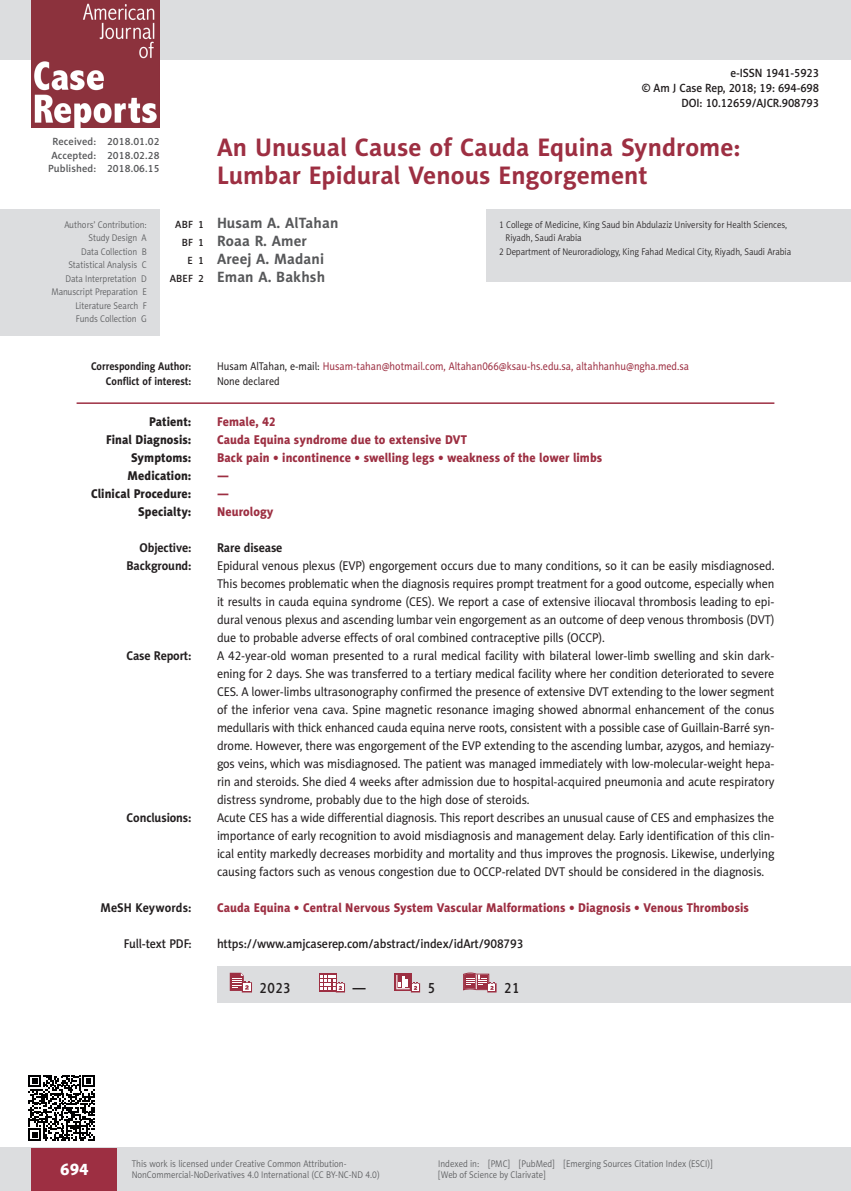
<style>
.page{position:relative;width:851px;height:1191px;background:#fff}
.page>*{position:absolute;margin:0;border:0;box-sizing:border-box;transform-origin:0 0}
.AJCR_Tytul{font:700 25.5px/28.5px "Naomi Sans EFN";color:#9d2f42}
.t1{font:16.5px "Naomi Sans EFN Heavy";color:#fff}
.AJCR_Autorzy{font:700 15px "Naomi Sans EFN";letter-spacing:.01em;color:#57585a}
.AJCR_dane{font:15px "Naomi Sans EFN Medium";letter-spacing:.03em;color:#231f20;scale:.9 1}
.AJCR_Summary_body{font:12.75px/18px "Naomi Sans EFN";letter-spacing:-.01em;color:#231f20;text-align:justify;scale:.95 1}
.AJCR_keywords{font:12.75px "Naomi Sans EFN Heavy";letter-spacing:.005em;color:#9d2f42;scale:.95 1}
.AJCR_keywords-2{font:12.75px "Naomi Sans EFN Heavy";letter-spacing:.005em;color:#231f20;scale:.95 1}
.AJCR_full_text_pdf{font:12.75px "Naomi Sans EFN Medium";letter-spacing:-.01em;color:#231f20;scale:.95 1}
.AJCR_Summary_body-2{font:700 12.75px "Naomi Sans EFN";letter-spacing:-.01em;color:#231f20;scale:.95 1}
.AJCR_keywords-3{font:700 12.75px "Naomi Sans EFN";letter-spacing:.005em;color:#231f20;scale:.95 1}
.AJCR_full_text_pdf-2{font:12px "Naomi Sans EFN Medium";letter-spacing:-.01em;color:#231f20;scale:.95 1}
.AJCR_Adres{font:11.25px "Naomi Sans EFN";color:#9d2f42;scale:.9 1}
.AJCR_Adres-2{font:700 11.25px "Naomi Sans EFN";color:#231f20;scale:.9 1}
.AJCR_Adres-3{font:11.25px "Naomi Sans EFN";color:#231f20;scale:.9 1}
.t2{font:10.5px "Naomi Sans EFN Medium";letter-spacing:.01em;color:#57585a}
.t3{font:9.75px/11.2px "Naomi Sans EFN Light";color:#57585a;scale:.9 1}
.AJCR_Afiliacja{font:9.75px/13.5px "Naomi Sans EFN Light";color:#231f20;scale:.9 1}
.s1{font-family:"Naomi Sans EFN Medium";font-weight:400;font-size:10.5px;color:#231f20}
.s2{color:#231f20}
</style>
<div class="page">
<div style="left:217px;top:966px;width:633px;height:36px;background:#dcdddf"></div>
<svg style="left:230px;top:972px;width:22px;height:20px"></svg>
<div style="left:319px;top:973px;width:17px;height:18px;background:#9d2f42"></div>
<svg style="left:320px;top:974px;width:25px;height:18px"></svg>
<div style="left:394px;top:973px;width:18px;height:18px;background:#9d2f42"></div>
<svg style="left:396px;top:975px;width:24px;height:17px"></svg>
<svg style="left:463px;top:972px;width:33px;height:20px"></svg>
<hr style="left:77px;top:402px;width:697px;height:2px;background:#9d2f42">
<div style="left:0;top:210px;width:159px;height:126px;background:#dcdddf"></div>
<div style="left:486px;top:210px;width:364px;height:72px;background:#dcdddf"></div>
<svg style="left:28px;top:1075px;width:67px;height:66px"></svg>
<hr style="left:850px;top:0;width:1px;height:60px;background:#dcdddf">
<div style="left:0;top:1148px;width:850px;height:43px;background:#dcdddf"></div>
<div style="left:32px;top:1147px;width:85px;height:43px;background:#9d2f42"></div>
<div style="left:0;top:0;width:850px;height:60px;background:#dcdddf"></div>
<img style="left:32px;top:0;width:127px;height:127px">
<p class="AJCR_full_text_pdf-2" style="left:730px;top:66px;width:95px">e-ISSN 1941-5923</p>
<p class="AJCR_full_text_pdf-2" style="left:641px;top:81px;width:188px">© Am J Case Rep, 2018; 19: 694-698</p>
<p class="AJCR_full_text_pdf-2" style="left:681px;top:96px;width:146px">DOI: 10.12659/AJCR.908793</p>
<p class="t2" style="left:52px;top:136px;width:109px">Received: 2018.01.02</p>
<p class="t2" style="left:51px;top:149px;width:110px">Accepted: 2018.02.28</p>
<p class="t2" style="left:48px;top:163px;width:113px">Published: 2018.06.15</p>
<p class="t3" style="left:64px;top:219px;width:93px">Authors’ Contribution:</p>
<p class="t3" style="left:88px;top:232px;width:66px">Study Design A</p>
<p class="t3" style="left:81px;top:246px;width:74px">Data Collection B</p>
<p class="t3" style="left:68px;top:259px;width:89px">Statistical Analysis C</p>
<p class="t3" style="left:65px;top:273px;width:92px">Data Interpretation D</p>
<p class="t3" style="left:51px;top:286px;width:107px">Manuscript Preparation E</p>
<p class="t3" style="left:75px;top:300px;width:81px">Literature Search F</p>
<p class="t3" style="left:76px;top:313px;width:80px">Funds Collection G</p>
<p class="AJCR_Tytul" style="left:217px;top:133px;width:525px">An Unusual Cause of Cauda Equina Syndrome:<br>Lumbar Epidural Venous Engorgement</p>
<p class="AJCR_Autorzy" style="left:175px;top:214px;width:165px"><span class="s1">ABF 1</span> Husam A. AlTahan</p>
<p class="AJCR_Autorzy" style="left:182px;top:232px;width:127px"><span class="s1">BF 1</span> Roaa R. Amer</p>
<p class="AJCR_Autorzy" style="left:187px;top:250px;width:138px"><span class="s1">E 1</span> Areej A. Madani</p>
<p class="AJCR_Autorzy" style="left:170px;top:268px;width:157px"><span class="s1">ABEF 2</span> Eman A. Bakhsh</p>
<p class="AJCR_Afiliacja" style="left:505px;top:218px;width:314px;text-indent:-6px">1 College of Medicine, King Saud bin Abdulaziz University for Health Sciences,<br>Riyadh, Saudi Arabia</p>
<p class="AJCR_Afiliacja" style="left:499px;top:245px;width:326px">2 Department of Neuroradiology, King Fahad Medical City, Riyadh, Saudi Arabia</p>
<p class="AJCR_Adres-2" style="left:91px;top:359px;width:113px">Corresponding Author:</p>
<p class="AJCR_Adres" style="left:217px;top:359px;width:526px"><span class="s2">Husam AlTahan, e-mail:</span> Husam-tahan@hotmail.com, Altahan066@ksau-hs.edu.sa, altahhanhu@ngha.med.sa</p>
<p class="AJCR_Adres-2" style="left:106px;top:375px;width:97px">Conflict of interest:</p>
<p class="AJCR_Adres-3" style="left:217px;top:375px;width:71px">None declared</p>
<p class="AJCR_keywords-2" style="left:149px;top:414px;width:46px">Patient:</p>
<p class="AJCR_keywords" style="left:217px;top:414px;width:63px">Female, 42</p>
<p class="AJCR_keywords-2" style="left:106px;top:432px;width:91px">Final Diagnosis:</p>
<p class="AJCR_keywords" style="left:217px;top:432px;width:264px">Cauda Equina syndrome due to extensive DVT</p>
<p class="AJCR_keywords-2" style="left:131px;top:450px;width:65px">Symptoms:</p>
<p class="AJCR_keywords" style="left:217px;top:450px;width:407px">Back pain • incontinence • swelling legs • weakness of the lower limbs</p>
<p class="AJCR_keywords-2" style="left:128px;top:468px;width:69px">Medication:</p>
<p class="AJCR_keywords" style="left:217px;top:468px;width:14px">—</p>
<p class="AJCR_keywords-2" style="left:91px;top:486px;width:107px">Clinical Procedure:</p>
<p class="AJCR_keywords" style="left:217px;top:486px;width:14px">—</p>
<p class="AJCR_keywords-2" style="left:138px;top:504px;width:58px">Specialty:</p>
<p class="AJCR_keywords" style="left:217px;top:504px;width:61px">Neurology</p>
<p class="AJCR_Summary_body-2" style="left:139px;top:540px;width:56px">Objective:</p>
<p class="AJCR_Summary_body-2" style="left:217px;top:540px;width:70px">Rare disease</p>
<p class="AJCR_Summary_body-2" style="left:126px;top:558px;width:70px">Background:</p>
<p class="AJCR_Summary_body" style="left:217px;top:557px;width:588px">Epidural venous plexus (EVP) engorgement occurs due to many conditions, so it can be easily misdiagnosed.<br>This becomes problematic when the diagnosis requires prompt treatment for a good outcome, especially when it results in cauda equina syndrome (CES). We report a case of extensive iliocaval thrombosis leading to epi&shy;dural venous plexus and ascending lumbar vein engorgement as an outcome of deep venous thrombosis (DVT) due to probable adverse effects of oral combined contraceptive pills (OCCP).</p>
<p class="AJCR_Summary_body-2" style="left:126px;top:648px;width:70px">Case Report:</p>
<p class="AJCR_Summary_body" style="left:217px;top:647px;width:588px">A 42-year-old woman presented to a rural medical facility with bilateral lower-limb swelling and skin dark&shy;ening for 2 days. She was transferred to a tertiary medical facility where her condition deteriorated to severe CES. A lower-limbs ultrasonography confirmed the presence of extensive DVT extending to the lower segment of the inferior vena cava. Spine magnetic resonance imaging showed abnormal enhancement of the conus medullaris with thick enhanced cauda equina nerve roots, consistent with a possible case of Guillain-Barré syn&shy;drome. However, there was engorgement of the EVP extending to the ascending lumbar, azygos, and hemiazy&shy;gos veins, which was misdiagnosed. The patient was managed immediately with low-molecular-weight hepa&shy;rin and steroids. She died 4 weeks after admission due to hospital-acquired pneumonia and acute respiratory distress syndrome, probably due to the high dose of steroids.</p>
<p class="AJCR_Summary_body-2" style="left:127px;top:810px;width:70px">Conclusions:</p>
<p class="AJCR_Summary_body" style="left:217px;top:809px;width:588px">Acute CES has a wide differential diagnosis. This report describes an unusual cause of CES and emphasizes the importance of early recognition to avoid misdiagnosis and management delay. Early identification of this clin&shy;ical entity markedly decreases morbidity and mortality and thus improves the prognosis. Likewise, underlying causing factors such as venous congestion due to OCCP-related DVT should be considered in the diagnosis.</p>
<p class="AJCR_keywords-3" style="left:100px;top:900px;width:97px">MeSH Keywords:</p>
<p class="AJCR_keywords" style="left:217px;top:900px;width:561px">Cauda Equina • Central Nervous System Vascular Malformations • Diagnosis • Venous Thrombosis</p>
<p class="AJCR_full_text_pdf" style="left:124px;top:936px;width:73px">Full-text PDF:</p>
<p class="AJCR_full_text_pdf" style="left:217px;top:936px;width:324px">https://www.amjcaserep.com/abstract/index/idArt/908793</p>
<p class="AJCR_dane" style="left:259px;top:978px;width:36px">2023</p>
<p class="AJCR_dane" style="left:352px;top:978px;width:16px">—</p>
<p class="AJCR_dane" style="left:427px;top:978px;width:10px">5</p>
<p class="AJCR_dane" style="left:504px;top:978px;width:19px">21</p>
<p class="t1" style="left:60px;top:1159px;width:30px">694</p>
<p class="t3" style="left:438px;top:1158px;width:306px">Indexed in: [PMC] [PubMed] [Emerging Sources Citation Index (ESCI)] [Web of Science by Clarivate]</p>
<p class="t3" style="left:132px;top:1158px;width:277px">This work is licensed under Creative Common Attribution-<br>NonCommercial-NoDerivatives 4.0 International (CC BY-NC-ND 4.0)</p>
</div>
